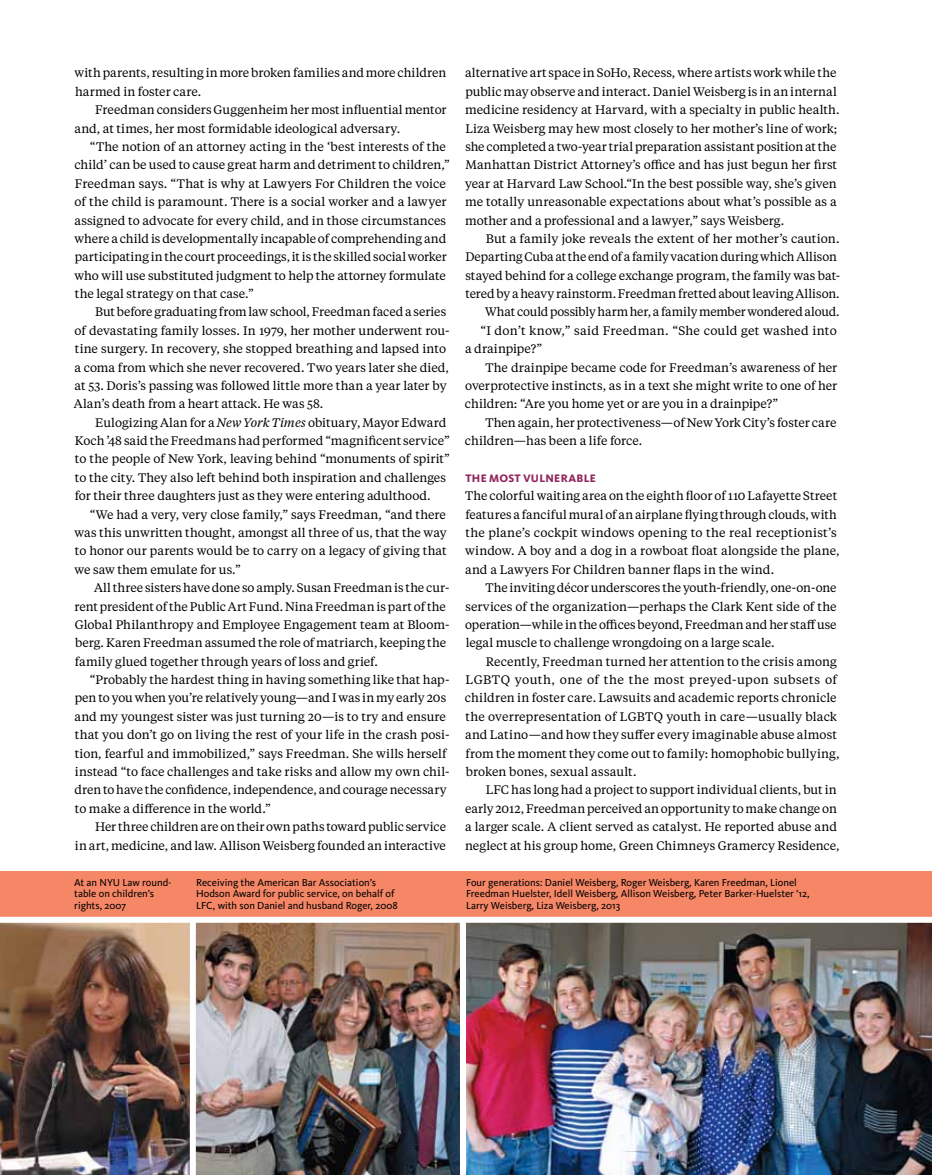
<style>
.page{position:relative;width:932px;height:1175px;background:#fff}
.page>*{position:absolute;margin:0;border:0;box-sizing:border-box;transform-origin:0 0}
.t1{font:12.3px/18.3px "Tiempos Text";color:#000}
.t2{font:12.3px "Tiempos Text";letter-spacing:.02em;color:#000}
.t3{font:800 11.25px "Kievit OT";letter-spacing:.025em;color:#91265e}
.t4{font:10.5px/11.7px "Kievit OT";color:#000}
.s1{font-style:italic}
</style>
<div class="page">
<img style="left:196px;top:922px;width:264px;height:252px">
<img style="left:466px;top:922px;width:466px;height:252px">
<div style="left:0;top:871px;width:932px;height:46px;background:#f58666"></div>
<img style="left:0;top:922px;width:190px;height:252px">
<div style="left:0;top:916px;width:932px;height:6px;background:#fff"></div>
<p class="t1" style="left:75px;top:63px;width:373px">with parents, resulting in more broken families and more children harmed in foster care.</p>
<p class="t1" style="left:74px;top:100px;width:374px;text-indent:21px">Freedman considers Guggenheim her most influential mentor and, at times, her most formidable ideological adversary.</p>
<p class="t1" style="left:74px;top:137px;width:377px;text-indent:16px">“The notion of an attorney acting in the ‘best interests of the child’ can be used to cause great harm and detriment to children,” Freedman says. “That is why at Lawyers For Children the voice of the child is paramount. There is a social worker and a lawyer assigned to advocate for every child, and in those circumstances where a child is developmentally incapable of comprehending and participating in the court proceedings, it is the skilled social worker who will use substituted judgment to help the attorney formulate the legal strategy on that case.”</p>
<p class="t1" style="left:74px;top:302px;width:377px;text-indent:21px">But before graduating from law school, Freedman faced a series of devastating family losses. In 1979, her mother underwent rou&shy;tine surgery. In recovery, she stopped breathing and lapsed into a coma from which she never recovered. Two years later she died, at 53. Doris’s passing was followed little more than a year later by Alan’s death from a heart attack. He was 58.</p>
<p class="t1" style="left:75px;top:412px;width:377px;text-indent:20px">Eulogizing Alan for a <span class="s1">New York Times</span> obituary, Mayor Edward Koch ’48 said the Freedmans had performed “magnificent service” to the people of New York, leaving behind “monuments of spirit” to the city. They also left behind both inspiration and challenges for their three daughters just as they were entering adulthood.</p>
<p class="t1" style="left:75px;top:504px;width:373px;text-align:justify;text-indent:15px">“We had a very, very close family,” says Freedman, “and there was this unwritten thought, amongst all three of us, that the way to honor our parents would be to carry on a legacy of giving that we saw them emulate for us.”</p>
<p class="t1" style="left:75px;top:578px;width:376px;text-indent:20px">All three sisters have done so amply. Susan Freedman is the cur&shy;rent president of the Public Art Fund. Nina Freedman is part of the Global Philanthropy and Employee Engagement team at Bloom&shy;berg. Karen Freedman assumed the role of matriarch, keeping the family glued together through years of loss and grief.</p>
<p class="t1" style="left:74px;top:670px;width:376px;text-indent:15px">“Probably the hardest thing in having something like that hap&shy;pen to you when you’re relatively young—and I was in my early 20s and my youngest sister was just turning 20—is to try and ensure that you don’t go on living the rest of your life in the crash posi&shy;tion, fearful and immobilized,” says Freedman. She wills herself instead “to face challenges and take risks and allow my own chil&shy;dren to have the confidence, independence, and courage necessary to make a difference in the world.”</p>
<p class="t1" style="left:75px;top:817px;width:372px;text-align:right">Her three children are on their own paths toward public service<br>in art, medicine, and law. Allison Weisberg founded an interactive</p>
<p class="t1" style="left:465px;top:63px;width:376px">alternative art space in SoHo, Recess, where artists work while the public may observe and interact. Daniel Weisberg is in an internal medicine residency at Harvard, with a specialty in public health.<br>Liza Weisberg may hew most closely to her mother’s line of work; she completed a two-year trial preparation assistant position at the Manhattan District Attorney’s office and has just begun her first year at Harvard Law School.“In the best possible way, she’s given me totally unreasonable expectations about what’s possible as a mother and a professional and a lawyer,” says Weisberg.</p>
<p class="t1" style="left:485px;top:229px;width:355px">But a family joke reveals the extent of her mother’s caution.</p>
<p class="t1" style="left:465px;top:247px;width:373px">Departing Cuba at the end of a family vacation during which Allison</p>
<p class="t1" style="left:465px;top:265px;width:376px">stayed behind for a college exchange program, the family was bat-</p>
<p class="t1" style="left:465px;top:284px;width:375px">tered by a heavy rainstorm. Freedman fretted about leaving Allison.</p>
<p class="t1" style="left:485px;top:302px;width:356px">What could possibly harm her, a family member wondered aloud.</p>
<p class="t2" style="left:480px;top:322px;width:358px">“I don’t know,” said Freedman. “She could get washed into</p>
<p class="t1" style="left:465px;top:339px;width:79px">a drainpipe?”</p>
<p class="t1" style="left:485px;top:357px;width:353px">The drainpipe became code for Freedman’s awareness of her</p>
<p class="t1" style="left:465px;top:376px;width:373px">overprotective instincts, as in a text she might write to one of her</p>
<p class="t1" style="left:465px;top:394px;width:315px">children: “Are you home yet or are you in a drainpipe?”</p>
<p class="t1" style="left:485px;top:412px;width:352px">Then again, her protectiveness—of New York City’s foster care</p>
<p class="t1" style="left:465px;top:431px;width:179px">children—has been a life force.</p>
<p class="t3" style="left:465px;top:471px;width:132px">THE MOST VULNERABLE</p>
<p class="t1" style="left:465px;top:486px;width:376px">The colorful waiting area on the eighth floor of 110 Lafayette Street features a fanciful mural of an airplane flying through clouds, with the plane’s cockpit windows opening to the real receptionist’s window. A boy and a dog in a rowboat float alongside the plane, and a Lawyers For Children banner flaps in the wind.</p>
<p class="t1" style="left:465px;top:578px;width:373px;text-align:justify;text-indent:20px">The inviting décor underscores the youth-friendly, one-on-one services of the organization—perhaps the Clark Kent side of the operation—while in the offices beyond, Freedman and her staff use legal muscle to challenge wrongdoing on a large scale.</p>
<p class="t1" style="left:465px;top:651px;width:376px;text-indent:21px">Recently, Freedman turned her attention to the crisis among LGBTQ youth, one of the the most preyed-upon subsets of children in foster care. Lawsuits and academic reports chronicle the overrepresentation of LGBTQ youth in care—usually black and Latino—and how they suffer every imaginable abuse almost from the moment they come out to family: homophobic bullying, broken bones, sexual assault.</p>
<p class="t1" style="left:465px;top:780px;width:376px;text-indent:21px">LFC has long had a project to support individual clients, but in early 2012, Freedman perceived an opportunity to make change on a larger scale. A client served as catalyst. He reported abuse and neglect at his group home, Green Chimneys Gramercy Residence,</p>
<p class="t4" style="left:74px;top:876px;width:99px">At an NYU Law round&shy;table on children’s rights, 2007</p>
<p class="t4" style="left:466px;top:876px;width:345px">Four generations: Daniel Weisberg, Roger Weisberg, Karen Freedman, Lionel<br>Freedman Huelster, Idell Weisberg, Allison Weisberg, Peter Barker-Huelster ’12,<br>Larry Weisberg, Liza Weisberg, 2013</p>
<p class="t4" style="left:196px;top:876px;width:203px">Receiving the American Bar Association’s<br>Hodson Award for public service, on behalf of<br>LFC, with son Daniel and husband Roger, 2008</p>
</div>
